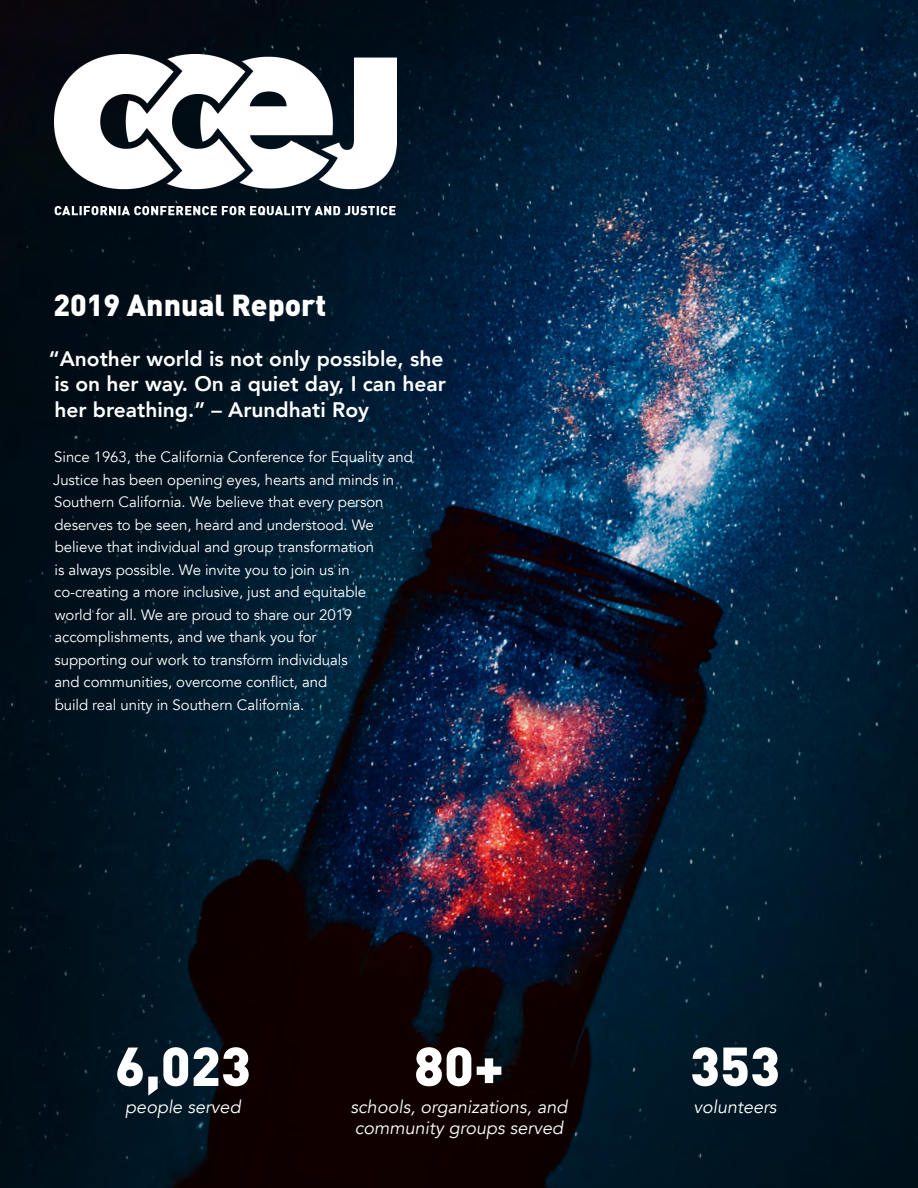
<style>
.page{position:relative;width:918px;height:1188px;background:#fff}
.page>*{position:absolute;margin:0;border:0;box-sizing:border-box;transform-origin:0 0}
.t1{font:900 54px "DIN";color:#fff}
.t2{font:900 30px "DIN";color:#fff}
.t3{font:800 21px/25.5px "Avenir";color:#fff;text-align:justify}
.t4{font:italic 18px/21px "Avenir";color:#fff}
.t5{font:15px/22.5px "Avenir";letter-spacing:-.005em;color:#fff}
</style>
<div class="page">
<img style="left:0;top:0;width:918px;height:1188px">
<img style="left:54px;top:54px;width:343px;height:164px">
<p class="t2" style="left:53px;top:285px;width:275px">2019 Annual Report</p>
<p class="t3" style="left:49px;top:346px;width:399px">“Another world is not only possible, she is on her way. On a quiet day, I can hear her breathing.” – Arundhati Roy</p>
<p class="t5" style="left:53px;top:446px;width:361px">Since 1963, the California Conference for Equality and Justice has been opening eyes, hearts and minds in Southern California. We believe that every person deserves to be seen, heard and understood. We believe that individual and group transformation</p>
<p class="t5" style="left:54px;top:558px;width:314px">is always possible. We invite you to join us in co-creating a more inclusive, just and equitable world for all. We are proud to share our 2019 accomplishments, and we thank you for supporting our work to transform individuals and communities, overcome conflict, and<br>build real unity in Southern California.</p>
<p class="t1" style="left:115px;top:1030px;width:137px">6,023</p>
<p class="t4" style="left:125px;top:1097px;width:117px">people served</p>
<p class="t1" style="left:414px;top:1030px;width:92px">80+</p>
<p class="t4" style="left:351px;top:1097px;width:218px">schools, organizations, and community groups served</p>
<p class="t1" style="left:690px;top:1030px;width:92px">353</p>
<p class="t4" style="left:693px;top:1097px;width:85px">volunteers</p>
</div>
